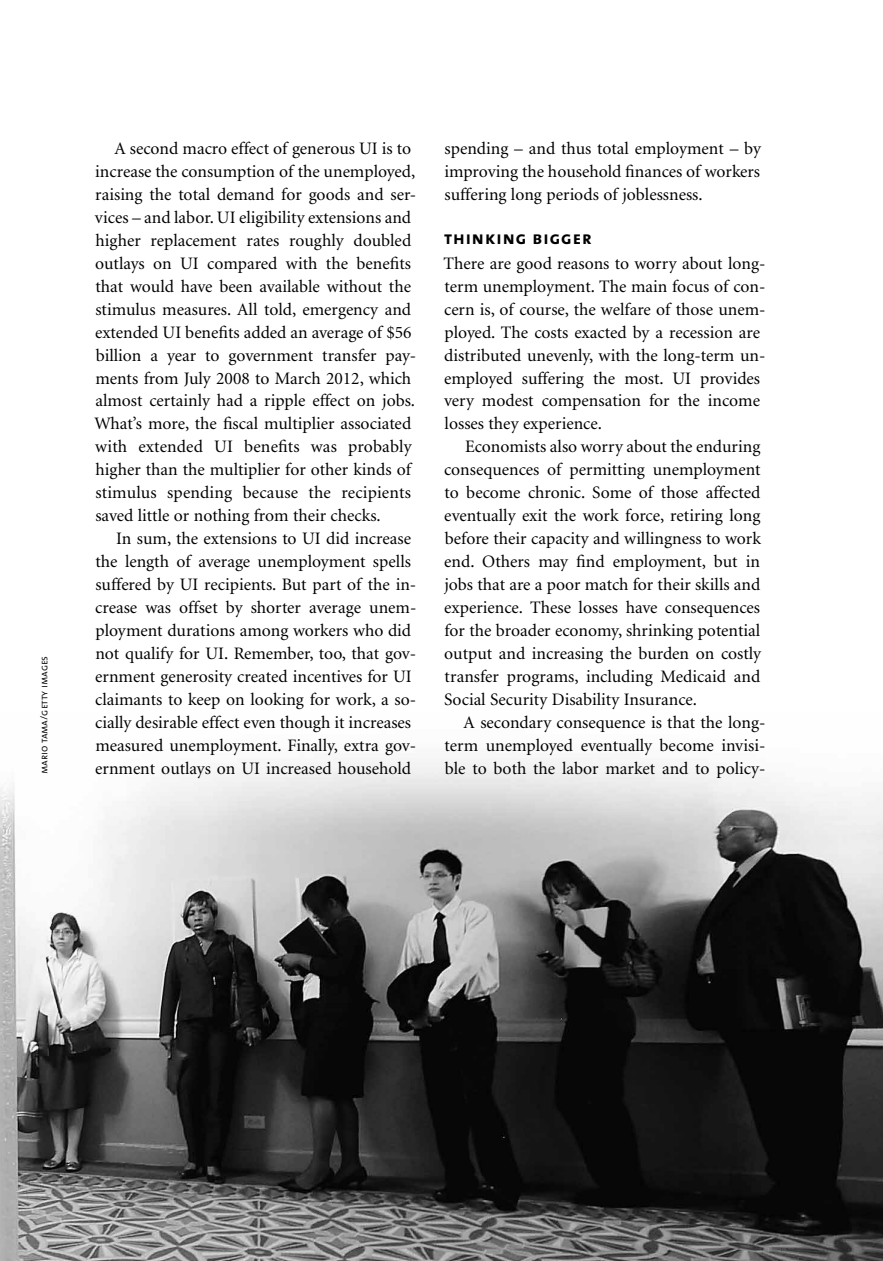
<style>
.page{position:relative;width:883px;height:1261px;background:#fff}
.page>*{position:absolute;margin:0;border:0;box-sizing:border-box;transform-origin:0 0}
.t1{font:18.38px "The Sans Bold Caps";letter-spacing:.05em;color:#000}
.t2{font:17.5px/22.9px "Minion";color:#000}
.t3{font:10.5px "The Sans Semi Light Caps";color:#000}
</style>
<div class="page">
<img style="left:0;top:762px;width:882px;height:498px">
<p class="t3" style="left:35px;top:774px;width:120px;rotate:-90deg">mario tama/getty images</p>
<p class="t2" style="left:94px;top:138px;width:323px;text-indent:20px">A second macro effect of generous UI is to increase the consumption of the unemployed, raising the total demand for goods and ser&shy;vices – and labor. UI eligibility extensions and higher replacement rates roughly doubled outlays on UI compared with the benefits that would have been available without the stimulus measures. All told, emergency and extended UI benefits added an average of $56 billion a year to government transfer pay&shy;ments from July 2008 to March 2012, which almost certainly had a ripple effect on jobs.<br>What’s more, the fiscal multiplier associated with extended UI benefits was probably higher than the multiplier for other kinds of stimulus spending because the recipients saved little or nothing from their checks.</p>
<p class="t2" style="left:95px;top:527px;width:322px;text-indent:21px">In sum, the extensions to UI did increase the length of average unemployment spells suffered by UI recipients. But part of the in&shy;crease was offset by shorter average unem&shy;ployment durations among workers who did not qualify for UI. Remember, too, that gov&shy;ernment generosity created incentives for UI claimants to keep on looking for work, a so&shy;cially desirable effect even though it increases measured unemployment. Finally, extra gov&shy;ernment outlays on UI increased household</p>
<p class="t2" style="left:444px;top:138px;width:318px;text-align:justify">spending – and thus total employment – by improving the household finances of workers suffering long periods of joblessness.</p>
<p class="t1" style="left:444px;top:222px;width:149px">thinking bigger</p>
<p class="t2" style="left:443px;top:252px;width:323px">There are good reasons to worry about long&shy;term unemployment. The main focus of con&shy;cern is, of course, the welfare of those unem&shy;ployed. The costs exacted by a recession are distributed unevenly, with the long-term un&shy;employed suffering the most. UI provides very modest compensation for the income losses they experience.</p>
<p class="t2" style="left:444px;top:436px;width:318px;text-align:justify;text-indent:21px">Economists also worry about the enduring consequences of permitting unemployment to become chronic. Some of those affected eventually exit the work force, retiring long before their capacity and willingness to work end. Others may find employment, but in jobs that are a poor match for their skills and experience. These losses have consequences for the broader economy, shrinking potential output and increasing the burden on costly transfer programs, including Medicaid and Social Security Disability Insurance.</p>
<p class="t2" style="left:444px;top:711px;width:322px;text-align:right">A secondary consequence is that the long&shy;term unemployed eventually become invisi-</p>
<p class="t2" style="left:444px;top:757px;width:322px">ble to both the labor market and to policy-</p>
</div>
